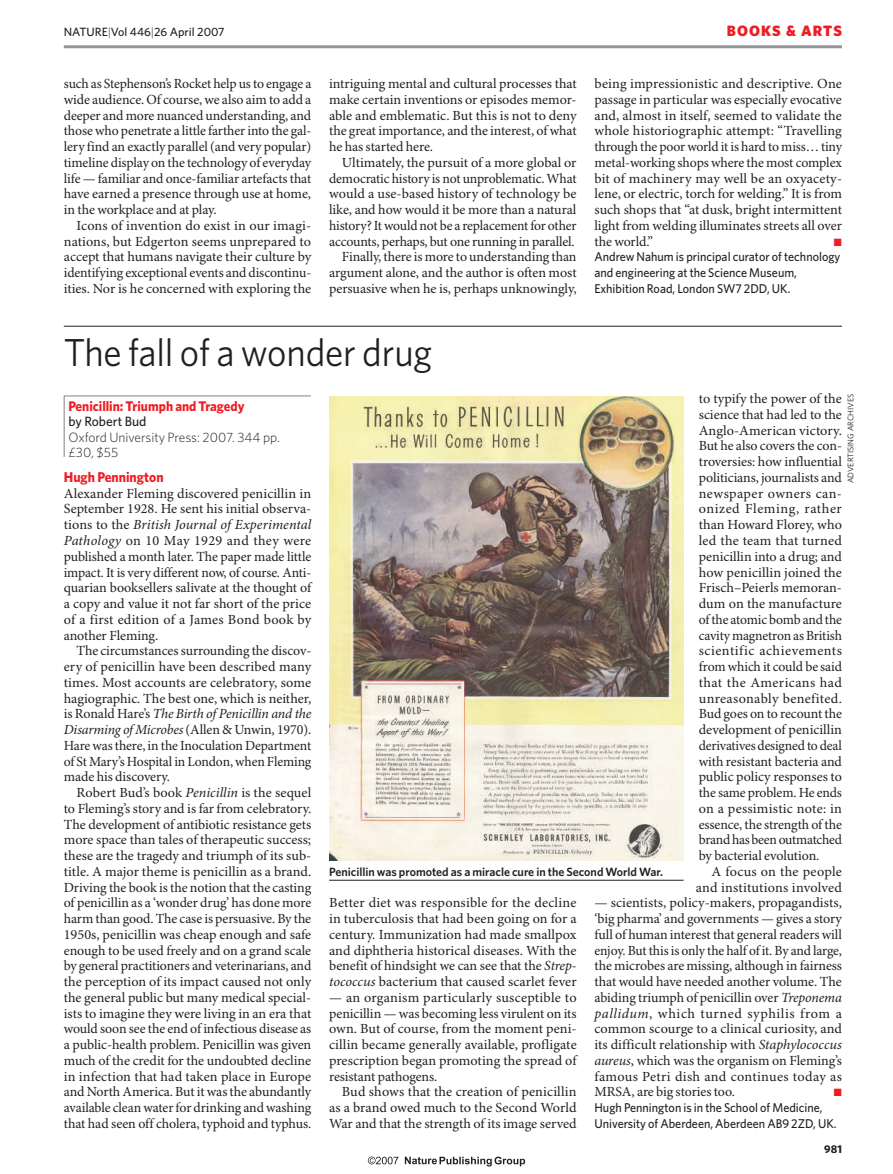
<style>
.page{position:relative;width:893px;height:1174px;background:#fff}
.page>*{position:absolute;margin:0;border:0;box-sizing:border-box;transform-origin:0 0}
.t1{font:39px "Whitney";letter-spacing:-.005em;color:#231f20;scale:.95 1}
.t2{font:900 15px "Whitney";letter-spacing:.075em;color:#ee1d23}
.t3{font:700 14.25px "Whitney";color:#ee1d23;scale:.95 1}
.t4{font:13.95px/15.8px "Minion Pro";letter-spacing:-.005em;color:#231f20;text-align:justify}
.t5{font:700 13.95px "Whitney";color:#ee1d23;scale:.95 1}
.t6{font:300 13.5px/15px "Whitney";color:#231f20}
.t7{font:500 13.5px "Whitney";color:#231f20}
.t8{font:500 12.75px/15.8px "Whitney";color:#231f20;scale:.95 1}
.t9{font:600 12px "Whitney";color:#231f20}
.t10{font:500 12px "Whitney";color:#231f20}
.t11{font:700 11.25px "Whitney";color:#231f20}
.t12{font:10.5px "Zapf Dingbats";color:#ee1d23}
.t13{font:8.25px "Whitney";color:#231f20}
.s1{font-weight:300}
.s2{font-style:italic}
</style>
<div class="page">
<hr style="left:64px;top:411px;width:1px;height:46px;background:#808285">
<hr style="left:64px;top:395px;width:247px;height:1px;background:#808285">
<svg style="left:64px;top:396px;width:1px;height:15px"></svg>
<hr style="left:64px;top:326px;width:778px;height:1px;background:#231f20">
<img style="left:329px;top:396px;width:355px;height:464px">
<hr style="left:329px;top:880px;width:355px;height:1px;background:#231f20">
<hr style="left:64px;top:45px;width:778px;height:3px;background:#939598">
<svg style="left:405px;top:1156px;width:120px;height:10px"></svg>
<svg style="left:368px;top:1156px;width:30px;height:8px"></svg>
<p class="t10" style="left:64px;top:27px;width:162px">NATURE<span class="s1">|</span>Vol 446<span class="s1">|</span>26 April 2007</p>
<p class="t2" style="left:727px;top:25px;width:117px">BOOKS &amp; ARTS</p>
<p class="t4" style="left:64px;top:77px;width:249px">such as Stephenson’s Rocket help us to engage a wide audience. Of course, we also aim to add a deeper and more nuanced understanding, and those who penetrate a little farther into the gal&shy;lery find an exactly parallel (and very popular) timeline display on the technology of everyday life — familiar and once-familiar artefacts that have earned a presence through use at home, in the workplace and at play.</p>
<p class="t4" style="left:64px;top:219px;width:249px;text-indent:13px">Icons of invention do exist in our imagi&shy;nations, but Edgerton seems unprepared to accept that humans navigate their culture by identifying exceptional events and discontinu&shy;ities. Nor is he concerned with exploring the</p>
<p class="t4" style="left:329px;top:77px;width:249px">intriguing mental and cultural processes that make certain inventions or episodes memor&shy;able and emblematic. But this is not to deny the great importance, and the interest, of what he has started here.</p>
<p class="t4" style="left:329px;top:156px;width:249px;text-align:right">Ultimately, the pursuit of a more global or democratic history is not unproblematic. What would a use-based history of technology be like, and how would it be more than a natural history? It would not be a replacement for other accounts, perhaps, but one running in parallel.<br>Finally, there is more to understanding than argument alone, and the author is often most persuasive when he is, perhaps unknowingly,</p>
<h1 class="t1" style="left:64px;top:338px;width:389px">The fall of a wonder drug</h1>
<p class="t4" style="left:594px;top:77px;width:249px">being impressionistic and descriptive. One passage in particular was especially evocative and, almost in itself, seemed to validate the whole historiographic attempt: “Travelling through the poor world it is hard to miss… tiny metal-working shops where the most complex bit of machinery may well be an oxyacety&shy;lene, or electric, torch for welding.” It is from such shops that “at dusk, bright intermittent light from welding illuminates streets all over the world.”</p>
<p class="t12" style="left:834px;top:237px;width:9px">■</p>
<p class="t8" style="left:594px;top:250px;width:260px">Andrew Nahum is principal curator of technology and engineering at the Science Museum,<br>Exhibition Road, London SW7 2DD, UK.</p>
<p class="t5" style="left:68px;top:401px;width:187px">Penicillin: Triumph and Tragedy</p>
<p class="t7" style="left:68px;top:417px;width:80px">by Robert Bud</p>
<p class="t6" style="left:68px;top:431px;width:213px">Oxford University Press: 2007. 344 pp. £30, $55</p>
<p class="t3" style="left:64px;top:472px;width:107px">Hugh Pennington</p>
<p class="t4" style="left:64px;top:486px;width:249px">Alexander Fleming discovered penicillin in September 1928. He sent his initial observa&shy;tions to the <span class="s2">British Journal of Experimental Pathology</span> on 10 May 1929 and they were published a month later. The paper made little impact. It is very different now, of course. Anti&shy;quarian booksellers salivate at the thought of a copy and value it not far short of the price of a first edition of a James Bond book by another Fleming.</p>
<p class="t4" style="left:64px;top:644px;width:249px;text-indent:13px">The circumstances surrounding the discov&shy;ery of penicillin have been described many times. Most accounts are celebratory, some hagiographic. The best one, which is neither, is Ronald Hare’s <span class="s2">The Birth of Penicillin and the Disarming of Microbes</span> (Allen &amp; Unwin, 1970).<br>Hare was there, in the Inoculation Department of St Mary’s Hospital in London, when Fleming made his discovery.</p>
<p class="t4" style="left:64px;top:786px;width:249px;text-indent:13px">Robert Bud’s book <span class="s2">Penicillin</span> is the sequel to Fleming’s story and is far from celebratory.<br>The development of antibiotic resistance gets more space than tales of therapeutic success; these are the tragedy and triumph of its sub&shy;title. A major theme is penicillin as a brand.<br>Driving the book is the notion that the casting of penicillin as a ‘wonder drug’ has done more harm than good. The case is persuasive. By the 1950s, penicillin was cheap enough and safe enough to be used freely and on a grand scale by general practitioners and veterinarians, and the perception of its impact caused not only the general public but many medical special&shy;ists to imagine they were living in an era that would soon see the end of infectious disease as a public-health problem. Penicillin was given much of the credit for the undoubted decline in infection that had taken place in Europe and North America. But it was the abundantly available clean water for drinking and washing that had seen off cholera, typhoid and typhus.</p>
<p class="t4" style="left:699px;top:392px;width:145px">to typify the power of the science that had led to the Anglo-American victory.<br>But he also covers the con&shy;troversies: how influential politicians, journalists and newspaper owners can&shy;onized Fleming, rather than Howard Florey, who led the team that turned penicillin into a drug; and how penicillin joined the Frisch–Peierls memoran&shy;dum on the manufacture of the atomic bomb and the cavity magnetron as British scientific achievements from which it could be said that the Americans had unreasonably benefited.<br>Bud goes on to recount the development of penicillin derivatives designed to deal with resistant bacteria and public policy responses to the same problem. He ends on a pessimistic note: in essence, the strength of the brand has been outmatched by bacterial evolution.</p>
<p class="t4" style="left:696px;top:864px;width:148px;text-align:right">A focus on the people and institutions involved</p>
<p class="t4" style="left:594px;top:896px;width:249px">— scientists, policy-makers, propagandists, ‘big pharma’ and governments — gives a story full of human interest that general readers will enjoy. But this is only the half of it. By and large, the microbes are missing, although in fairness that would have needed another volume. The abiding triumph of penicillin over <span class="s2">Treponema pallidum</span>, which turned syphilis from a common scourge to a clinical curiosity, and its difficult relationship with <span class="s2">Staphylococcus aureus</span>, which was the organism on Fleming’s famous Petri dish and continues today as MRSA, are big stories too.</p>
<p class="t13" style="left:848px;top:483px;width:91px;rotate:-90deg">ADVERTISING ARCHIVES</p>
<p class="t9" style="left:329px;top:867px;width:335px">Penicillin was promoted as a miracle cure in the Second World War.</p>
<p class="t4" style="left:329px;top:896px;width:249px">Better diet was responsible for the decline in tuberculosis that had been going on for a century. Immunization had made smallpox and diphtheria historical diseases. With the benefit of hindsight we can see that the <span class="s2">Strep&shy;tococcus</span> bacterium that caused scarlet fever</p>
<p class="t4" style="left:329px;top:990px;width:249px">— an organism particularly susceptible to penicillin — was becoming less virulent on its own. But of course, from the moment peni&shy;cillin became generally available, profligate prescription began promoting the spread of resistant pathogens.</p>
<p class="t4" style="left:329px;top:1085px;width:249px;text-indent:13px">Bud shows that the creation of penicillin as a brand owed much to the Second World War and that the strength of its image served</p>
<p class="t12" style="left:834px;top:1087px;width:9px">■</p>
<p class="t8" style="left:594px;top:1100px;width:256px">Hugh Pennington is in the School of Medicine,<br>University of Aberdeen, Aberdeen AB9 2ZD, UK.</p>
<p class="t11" style="left:824px;top:1144px;width:19px">981</p>
</div>
